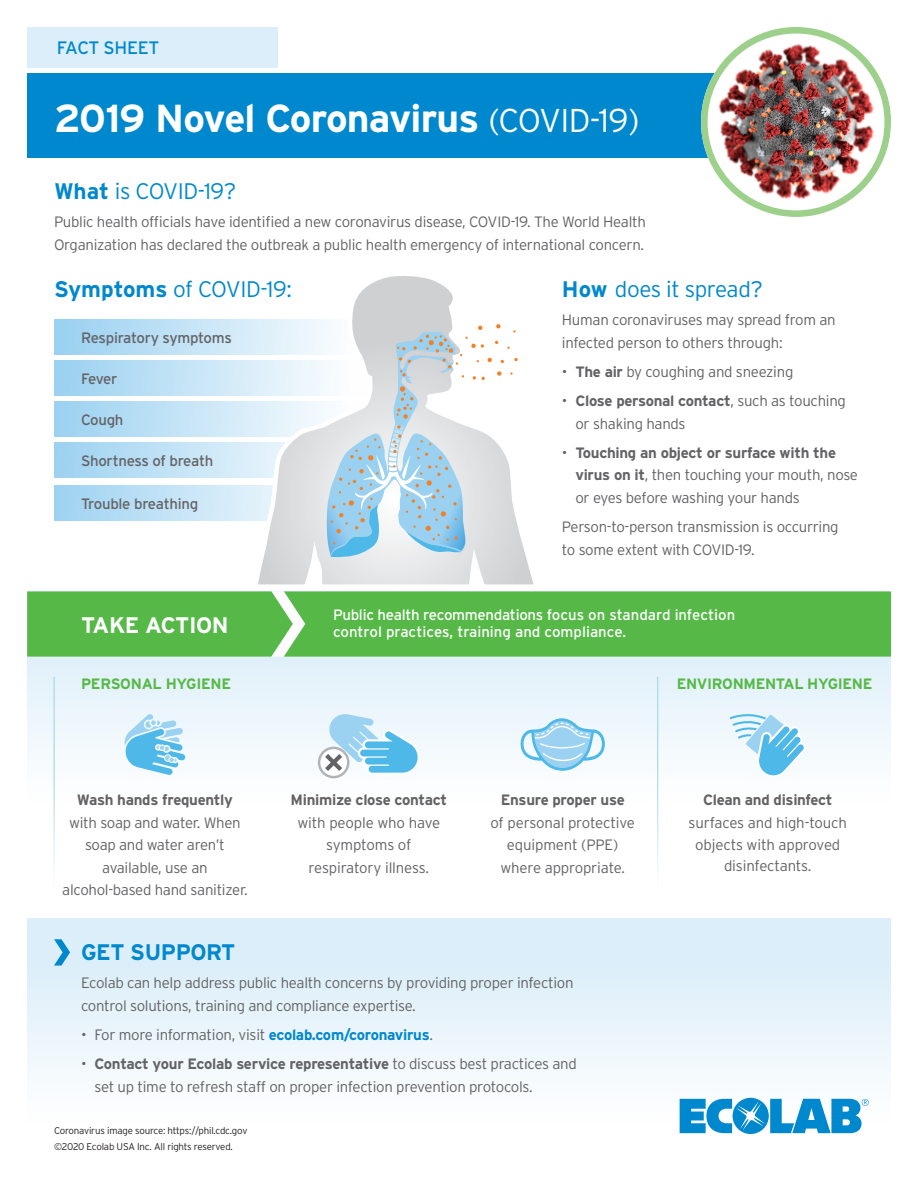
<style>
.page{position:relative;width:918px;height:1188px;background:#fff}
.page>*{position:absolute;margin:0;border:0;box-sizing:border-box;transform-origin:0 0}
.t1{font:700 39px "Interstate";letter-spacing:-.02em;color:#fff}
.t2{font:300 22.5px "Interstate";letter-spacing:-.02em;color:#0088ce}
.t3{font:700 22.5px "Interstate";letter-spacing:-.02em;color:#0088ce}
.t4{font:700 22.5px "Interstate";letter-spacing:-.02em;color:#fff}
.t5{font:18px "Interstate";letter-spacing:-.02em;color:#0088ce}
.t6{font:300 15px/22.5px "Interstate";letter-spacing:-.02em;color:#636366}
.t7{font:15px/16.5px "Interstate";letter-spacing:-.005em;color:#fff}
.t8{font:15px "Interstate";letter-spacing:-.02em;color:#636366}
.t9{font:700 15px "Interstate";letter-spacing:-.025em;color:#56b947}
.t10{font:300 9.75px "Interstate";letter-spacing:-.02em;color:#231f20}
.s1{font-weight:300;font-size:33px}
.s2{font-weight:700}
.s3{font-weight:700;color:#0088ce}
</style>
<div class="page">
<svg style="left:54px;top:319px;width:196px;height:36px;background:#b8def4"></svg>
<svg style="left:54px;top:360px;width:196px;height:36px;background:#badff4"></svg>
<svg style="left:54px;top:401px;width:196px;height:36px;background:#bbdff5"></svg>
<svg style="left:54px;top:442px;width:196px;height:36px;background:#bce0f5"></svg>
<svg style="left:54px;top:486px;width:196px;height:35px;background:#bde0f5"></svg>
<svg style="left:250px;top:276px;width:284px;height:309px"></svg>
<svg style="left:326px;top:324px;width:192px;height:234px"></svg>
<div style="left:27px;top:74px;width:756px;height:84px;background:#0088ce"></div>
<div style="left:27px;top:27px;width:250px;height:41px;background:#dbeef9"></div>
<svg style="left:27px;top:657px;width:864px;height:145px;fill:#edf6fc"></svg>
<div style="left:27px;top:918px;width:864px;height:204px;background:linear-gradient(to bottom,#d5ebf8,#fdfefe)"></div>
<svg style="left:680px;top:1098px;width:189px;height:36px"></svg>
<svg style="left:54px;top:939px;width:16px;height:27px"></svg>
<svg style="left:730px;top:713px;width:77px;height:65px"></svg>
<svg style="left:125px;top:714px;width:60px;height:61px"></svg>
<svg style="left:520px;top:717px;width:85px;height:54px"></svg>
<svg style="left:318px;top:714px;width:102px;height:64px"></svg>
<div style="left:27px;top:591px;width:864px;height:66px;background:#56b947"></div>
<hr style="left:657px;top:677px;width:1px;height:225px;background:#9bd1f1">
<hr style="left:54px;top:677px;width:1px;height:225px;background:#9bd1f1">
<img style="left:701px;top:34px;width:190px;height:179px">
<div style="left:701px;top:27px;width:190px;height:190px;border:7px solid #9dd08a;border-radius:50%"></div>
<p class="t5" style="left:57px;top:37px;width:104px">FACT SHEET</p>
<p class="t1" style="left:54px;top:94px;width:587px">2019 Novel Coronavirus <span class="s1">(COVID-19)</span></p>
<p class="t2" style="left:54px;top:178px;width:184px"><span class="s2">What</span> is COVID-19?</p>
<p class="t6" style="left:54px;top:211px;width:594px">Public health officials have identified a new coronavirus disease, COVID-19. The World Health<br>Organization has declared the outbreak a public health emergency of international concern.</p>
<p class="t2" style="left:562px;top:276px;width:203px"><span class="s2">How</span> does it spread?</p>
<p class="t6" style="left:562px;top:309px;width:275px">Human coronaviruses may spread from an infected person to others through:</p>
<p class="t6" style="left:562px;top:360px;width:233px">• <span class="s2">The air</span> by coughing and sneezing</p>
<p class="t6" style="left:575px;top:390px;width:272px;text-indent:-14px">• <span class="s2">Close personal contact</span>, such as touching or shaking hands</p>
<p class="t6" style="left:575px;top:441px;width:284px;text-indent:-14px">• <span class="s2">Touching an object or surface with the virus on it</span>, then touching your mouth, nose or eyes before washing your hands</p>
<p class="t6" style="left:562px;top:516px;width:278px">Person-to-person transmission is occurring to some extent with COVID-19.</p>
<p class="t2" style="left:54px;top:276px;width:239px"><span class="s2">Symptoms</span> of COVID-19:</p>
<p class="t8" style="left:81px;top:328px;width:152px">Respiratory symptoms</p>
<p class="t8" style="left:81px;top:370px;width:38px">Fever</p>
<p class="t8" style="left:81px;top:411px;width:44px">Cough</p>
<p class="t8" style="left:81px;top:451px;width:134px">Shortness of breath</p>
<p class="t8" style="left:81px;top:495px;width:119px">Trouble breathing</p>
<p class="t4" style="left:81px;top:611px;width:149px">TAKE ACTION</p>
<p class="t7" style="left:333px;top:607px;width:404px">Public health recommendations focus on standard infection control practices, training and compliance.</p>
<p class="t9" style="left:81px;top:674px;width:152px">PERSONAL HYGIENE</p>
<p class="t9" style="left:677px;top:674px;width:197px">ENVIRONMENTAL HYGIENE</p>
<p class="t6" style="left:62px;top:789px;width:187px;text-align:center"><span class="s2">Wash hands frequently </span>with soap and water. When soap and water aren’t available, use an alcohol-based hand sanitizer.</p>
<p class="t6" style="left:291px;top:789px;width:158px;text-align:center"><span class="s2">Minimize close contact </span>with people who have symptoms of respiratory illness.</p>
<p class="t6" style="left:490px;top:789px;width:146px;text-align:center"><span class="s2">Ensure proper use<br></span>of personal protective equipment (PPE) where appropriate.</p>
<p class="t6" style="left:689px;top:789px;width:160px;text-align:center"><span class="s2">Clean and disinfect </span>surfaces and high-touch objects with approved</p>
<p class="t6" style="left:724px;top:855px;width:89px">disinfectants.</p>
<p class="t3" style="left:81px;top:939px;width:156px">GET SUPPORT</p>
<p class="t6" style="left:81px;top:972px;width:494px">Ecolab can help address public health concerns by providing proper infection control solutions, training and compliance expertise.</p>
<p class="t6" style="left:81px;top:1023px;width:354px">• For more information, visit <span class="s3">ecolab.com/coronavirus</span>.</p>
<p class="t6" style="left:94px;top:1053px;width:484px;text-indent:-14px">• <span class="s2">Contact your Ecolab service representative</span> to discuss best practices and set up time to refresh staff on proper infection prevention protocols.</p>
<p class="t10" style="left:54px;top:1124px;width:195px">Coronavirus image source: https://phil.cdc.gov</p>
<p class="t10" style="left:54px;top:1141px;width:180px">©2020 Ecolab USA Inc. All rights reserved.</p>
</div>
